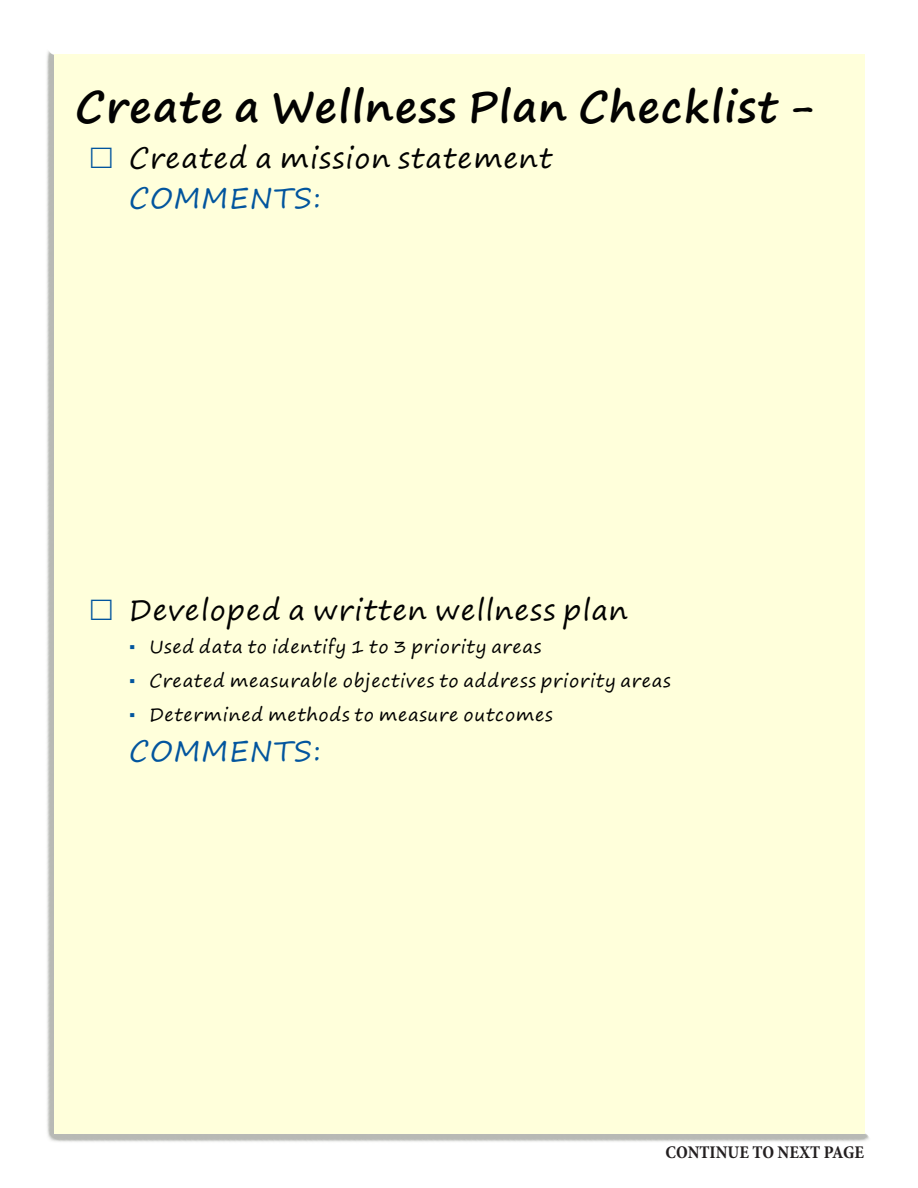
<style>
.page{position:relative;width:918px;height:1188px;background:#fff}
.page>*{position:absolute;margin:0;border:0;box-sizing:border-box;transform-origin:0 0}
.t1{font:700 42.3px "Segoe Print";letter-spacing:.04em;color:#000}
.t2{font:28.2px "Segoe Print";letter-spacing:.04em;color:#000}
.t3{font:28.2px "Segoe Print";letter-spacing:.04em;color:#00549e}
.t4{font:18px "Segoe Print";letter-spacing:.04em;color:#000}
.t5{font:700 condensed 18px "Minion Pro";color:#231f20}
.s1{font-family:"Impact";color:#00549e}
</style>
<div class="page">
<div style="left:43px;top:46px;width:830px;height:1098px;background:#565a50;opacity:.43"></div>
<div style="left:54px;top:54px;width:810px;height:1080px;background:#ffffdb"></div>
<h1 class="t1" style="left:75px;top:68px;width:743px">Create a Wellness Plan Checklist -</h1>
<h2 class="t2" style="left:129px;top:133px;width:425px">Created a mission statement</h2>
<h2 class="t3" style="left:129px;top:173px;width:194px">COMMENTS:</h2>
<h2 class="t2" style="left:129px;top:584px;width:500px">Developed a written wellness plan</h2>
<p class="t4" style="left:129px;top:631px;width:414px"><span class="s1">▪</span> Used data to identify 1 to 3 priority areas</p>
<p class="t4" style="left:129px;top:665px;width:543px"><span class="s1">▪</span> Created measurable objectives to address priority areas</p>
<p class="t4" style="left:129px;top:698px;width:425px"><span class="s1">▪</span> Determined methods to measure outcomes</p>
<h2 class="t3" style="left:129px;top:725px;width:194px">COMMENTS:</h2>
<p class="t5" style="left:666px;top:1140px;width:200px">CONTINUE TO NEXT PAGE</p>
</div>
